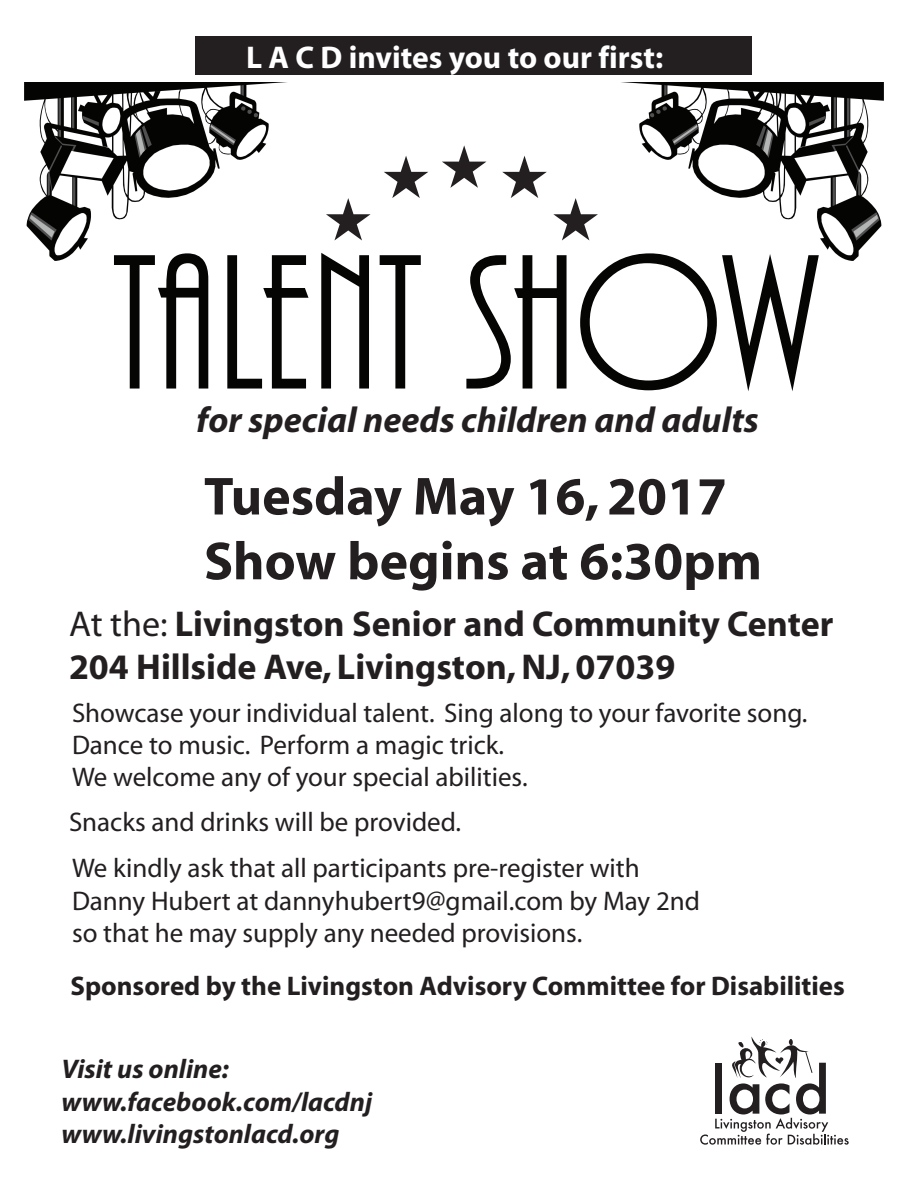
<style>
.page{position:relative;width:918px;height:1188px;background:#fff}
.page>*{position:absolute;margin:0;border:0;box-sizing:border-box;transform-origin:0 0}
.t1{font:199.95px "ARBONNIE";color:#050504}
.t2{font:700 54px/64.8px "Myriad";color:#231f20}
.t3{font:700 36px/43.2px "Myriad";color:#231f20}
.t4{font:italic 700 36px "Myriad";color:#231f20}
.t5{font:700 31.5px "Myriad";color:#fff}
.t6{font:27px/32.4px "Myriad";color:#231f20}
.t7{font:italic 700 27px/32.4px "Myriad Pro";color:#231f20}
.t8{font:700 27px "Myriad";color:#231f20}
.s1{font-weight:400}
</style>
<div class="page">
<svg style="left:700px;top:1036px;width:149px;height:109px"></svg>
<div style="left:195px;top:36px;width:557px;height:39px;background:#231f20"></div>
<img style="left:634px;top:83px;width:250px;height:177px">
<img style="left:25px;top:83px;width:249px;height:177px">
<svg style="left:442px;top:145px;width:44px;height:43px"></svg>
<svg style="left:384px;top:156px;width:44px;height:42px"></svg>
<svg style="left:502px;top:156px;width:45px;height:42px"></svg>
<svg style="left:326px;top:198px;width:45px;height:42px"></svg>
<svg style="left:553px;top:198px;width:45px;height:42px"></svg>
<p class="t5" style="left:246px;top:41px;width:419px">L A C D invites you to our first:</p>
<h1 class="t1" style="left:113px;top:222px;width:709px">TALENT SHOW</h1>
<h3 class="t4" style="left:196px;top:401px;width:564px">for special needs children and adults</h3>
<h2 class="t2" style="left:204px;top:466px;width:559px">Tuesday May 16, 2017<br>Show begins at 6:30pm</h2>
<h3 class="t3" style="left:69px;top:604px;width:766px"><span class="s1">At the:</span> Livingston Senior and Community Center<br>204 Hillside Ave, Livingston, NJ, 07039</h3>
<p class="t6" style="left:72px;top:697px;width:737px">Showcase your individual talent. Sing along to your favorite song.<br>Dance to music. Perform a magic trick.<br>We welcome any of your special abilities.</p>
<p class="t6" style="left:69px;top:807px;width:394px">Snacks and drinks will be provided.</p>
<p class="t6" style="left:72px;top:853px;width:630px">We kindly ask that all participants pre-register with<br>Danny Hubert at dannyhubert9@gmail.com by May 2nd so that he may supply any needed provisions.</p>
<p class="t8" style="left:70px;top:972px;width:776px">Sponsored by the Livingston Advisory Committee for Disabilities</p>
<p class="t7" style="left:61px;top:1052px;width:312px">Visit us online: www.facebook.com/lacdnj www.livingstonlacd.org</p>
</div>
